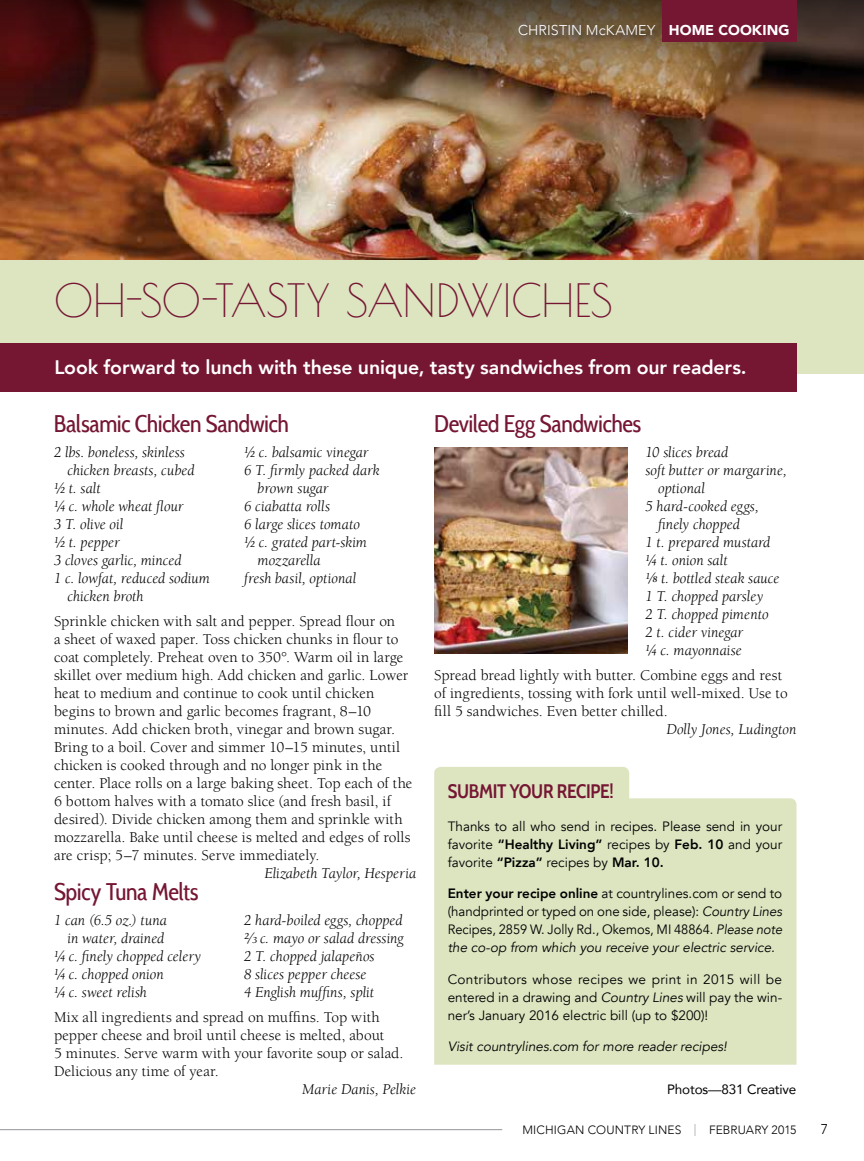
<style>
.page{position:relative;width:864px;height:1161px;background:#fff}
.page>*{position:absolute;margin:0;border:0;box-sizing:border-box;transform-origin:0 0}
.t1{font:45px "Poiret One";letter-spacing:-.015em;color:#751633}
.t2{font:24px "Cabin Condensed";letter-spacing:-.02em;color:#751633}
.t3{font:800 19.5px "Avenir";letter-spacing:-.005em;color:#fff}
.t4{font:600 19.5px "Cabin Condensed";letter-spacing:-.015em;color:#751633}
.t5{font:15.3px/18px "Berkeley";letter-spacing:.005em;color:#000}
.t6{font:italic 15.3px/18px "Berkeley";color:#000}
.t7{font:300 14.25px "Avenir";letter-spacing:.01em;color:#fff}
.t8{font:300 14.25px "Avenir";color:#000}
.t9{font:13.5px/18px "Avenir";color:#000;text-align:justify}
.t10{font:italic 13.5px "Avenir";color:#000}
.t11{font:13.5px "Avenir";letter-spacing:-.01em;color:#000}
.t12{font:300 12px "Avenir";letter-spacing:.01em;color:#000}
.s1{font-weight:900}
.s2{font-weight:700;font-size:9px}
.s3{font-weight:800}
.s4{font-style:italic}
.s5{color:#939598}
</style>
<div class="page">
<img style="left:1px;top:108px;width:863px;height:152px">
<img style="left:1px;top:0;width:863px;height:108px">
<div style="left:0;top:260px;width:864px;height:114px;background:#dce4c0"></div>
<div style="left:0;top:343px;width:796px;height:48px;background:#751633"></div>
<img style="left:0;top:0;width:1px;height:392px">
<img style="left:434px;top:448px;width:194px;height:206px">
<div style="left:434px;top:767px;width:362px;height:298px;background:#dce4c0"></div>
<div style="left:662px;top:0;width:134px;height:41px;background:#751633"></div>
<div style="left:517px;top:23px;width:147px;height:21px;background:#000;opacity:.75"></div>
<hr style="left:0;top:1129px;width:502px;height:1px;background:#939598">
<p class="t7" style="left:518px;top:21px;width:273px">CHRISTIN McKAMEY <span class="s1">HOME COOKING</span></p>
<h1 class="t1" style="left:54px;top:274px;width:561px">OH-SO-TASTY SANDWICHES</h1>
<p class="t3" style="left:54px;top:349px;width:694px">Look forward to lunch with these unique, tasty sandwiches from our readers.</p>
<h2 class="t2" style="left:434px;top:409px;width:208px">Deviled Egg Sandwiches</h2>
<p class="t6" style="left:646px;top:443px;width:84px">10 slices bread</p>
<p class="t6" style="left:646px;top:461px;width:143px">soft butter or margarine,</p>
<p class="t6" style="left:658px;top:479px;width:49px">optional</p>
<p class="t6" style="left:646px;top:497px;width:115px">5 hard-cooked eggs,</p>
<p class="t6" style="left:658px;top:515px;width:83px">finely chopped</p>
<p class="t6" style="left:646px;top:533px;width:126px">1 t. prepared mustard</p>
<p class="t6" style="left:646px;top:551px;width:84px">¼ t. onion salt</p>
<p class="t6" style="left:646px;top:569px;width:136px">¹⁄<span class="s2">8</span> t. bottled steak sauce</p>
<p class="t6" style="left:646px;top:587px;width:119px">1 T. chopped parsley</p>
<p class="t6" style="left:646px;top:605px;width:125px">2 T. chopped pimento</p>
<p class="t6" style="left:646px;top:623px;width:99px">2 t. cider vinegar</p>
<p class="t6" style="left:646px;top:641px;width:98px">¼ c. mayonnaise</p>
<p class="t5" style="left:434px;top:666px;width:355px">Spread bread lightly with butter. Combine eggs and rest of ingredients, tossing with fork until well-mixed. Use to fill 5 sandwiches. Even better chilled.</p>
<p class="t6" style="left:666px;top:720px;width:132px">Dolly Jones, Ludington</p>
<h2 class="t2" style="left:54px;top:409px;width:236px">Balsamic Chicken Sandwich</h2>
<p class="t6" style="left:54px;top:443px;width:132px">2 lbs. boneless, skinless</p>
<p class="t6" style="left:67px;top:461px;width:129px">chicken breasts, cubed</p>
<p class="t6" style="left:54px;top:479px;width:48px">½ t. salt</p>
<p class="t6" style="left:54px;top:497px;width:131px">¼ c. whole wheat flour</p>
<p class="t6" style="left:54px;top:515px;width:71px">3 T. olive oil</p>
<p class="t6" style="left:54px;top:533px;width:67px">½ t. pepper</p>
<p class="t6" style="left:54px;top:551px;width:129px">3 cloves garlic, minced</p>
<p class="t6" style="left:54px;top:569px;width:157px">1 c. lowfat, reduced sodium</p>
<p class="t6" style="left:67px;top:587px;width:78px">chicken broth</p>
<p class="t6" style="left:244px;top:443px;width:126px">½ c. balsamic vinegar</p>
<p class="t6" style="left:244px;top:461px;width:137px">6 T. firmly packed dark</p>
<p class="t6" style="left:258px;top:479px;width:72px">brown sugar</p>
<p class="t6" style="left:244px;top:497px;width:88px">6 ciabatta rolls</p>
<p class="t6" style="left:244px;top:515px;width:117px">6 large slices tomato</p>
<p class="t6" style="left:244px;top:533px;width:124px">½ c. grated part-skim</p>
<p class="t6" style="left:258px;top:551px;width:65px">mozzarella</p>
<p class="t6" style="left:244px;top:569px;width:114px">fresh basil, optional</p>
<p class="t5" style="left:54px;top:612px;width:360px">Sprinkle chicken with salt and pepper. Spread flour on<br>a sheet of waxed paper. Toss chicken chunks in flour to coat completely. Preheat oven to 350°. Warm oil in large skillet over medium high. Add chicken and garlic. Lower heat to medium and continue to cook until chicken begins to brown and garlic becomes fragrant, 8–10 minutes. Add chicken broth, vinegar and brown sugar.<br>Bring to a boil. Cover and simmer 10–15 minutes, until chicken is cooked through and no longer pink in the center. Place rolls on a large baking sheet. Top each of the 6 bottom halves with a tomato slice (and fresh basil, if desired). Divide chicken among them and sprinkle with mozzarella. Bake until cheese is melted and edges of rolls are crisp; 5–7 minutes. Serve immediately.</p>
<p class="t6" style="left:264px;top:864px;width:153px">Elizabeth Taylor, Hesperia</p>
<h2 class="t2" style="left:54px;top:877px;width:146px">Spicy Tuna Melts</h2>
<p class="t6" style="left:54px;top:911px;width:115px">1 can (6.5 oz.) tuna</p>
<p class="t6" style="left:67px;top:929px;width:98px">in water, drained</p>
<p class="t6" style="left:54px;top:947px;width:149px">¼ c. finely chopped celery</p>
<p class="t6" style="left:54px;top:965px;width:111px">¼ c. chopped onion</p>
<p class="t6" style="left:54px;top:983px;width:95px">¼ c. sweet relish</p>
<p class="t4" style="left:448px;top:779px;width:168px">SUBMIT YOUR RECIPE!</p>
<p class="t9" style="left:448px;top:817px;width:336px">Thanks to all who send in recipes. Please send in your favorite <span class="s3">“Healthy Living”</span> recipes by <span class="s3">Feb. 10</span> and your favorite <span class="s3">“Pizza”</span> recipes by <span class="s3">Mar. 10.</span></p>
<p class="t9" style="left:448px;top:885px;width:336px"><span class="s3">Enter your recipe online</span> at countrylines.com or send to (handprinted or typed on one side, please): <span class="s4">Country Lines </span>Recipes, 2859 W. Jolly Rd., Okemos, MI 48864. <span class="s4">Please note the co-op from which you receive your electric service.</span></p>
<p class="t9" style="left:448px;top:970px;width:336px">Contributors whose recipes we print in 2015 will be entered in a drawing and <span class="s4">Country Lines</span> will pay the win&shy;ner’s January 2016 electric bill (up to $200)!</p>
<p class="t10" style="left:448px;top:1039px;width:281px">Visit countrylines.com for more reader recipes!</p>
<p class="t6" style="left:244px;top:911px;width:161px">2 hard-boiled eggs, chopped<br>²⁄³ c. mayo or salad dressing<br>2 T. chopped jalapeños<br>8 slices pepper cheese<br>4 English muffins, split</p>
<p class="t5" style="left:54px;top:1008px;width:351px">Mix all ingredients and spread on muffins. Top with pepper cheese and broil until cheese is melted, about<br>5 minutes. Serve warm with your favorite soup or salad.<br>Delicious any time of year.</p>
<p class="t6" style="left:302px;top:1080px;width:116px">Marie Danis, Pelkie</p>
<p class="t11" style="left:667px;top:1078px;width:131px">Photos—831 Creative</p>
<p class="t12" style="left:522px;top:1123px;width:276px">MICHIGAN COUNTRY LINES <span class="s5">|</span> FEBRUARY 2015</p>
<p class="t8" style="left:821px;top:1121px;width:9px">7</p>
</div>
